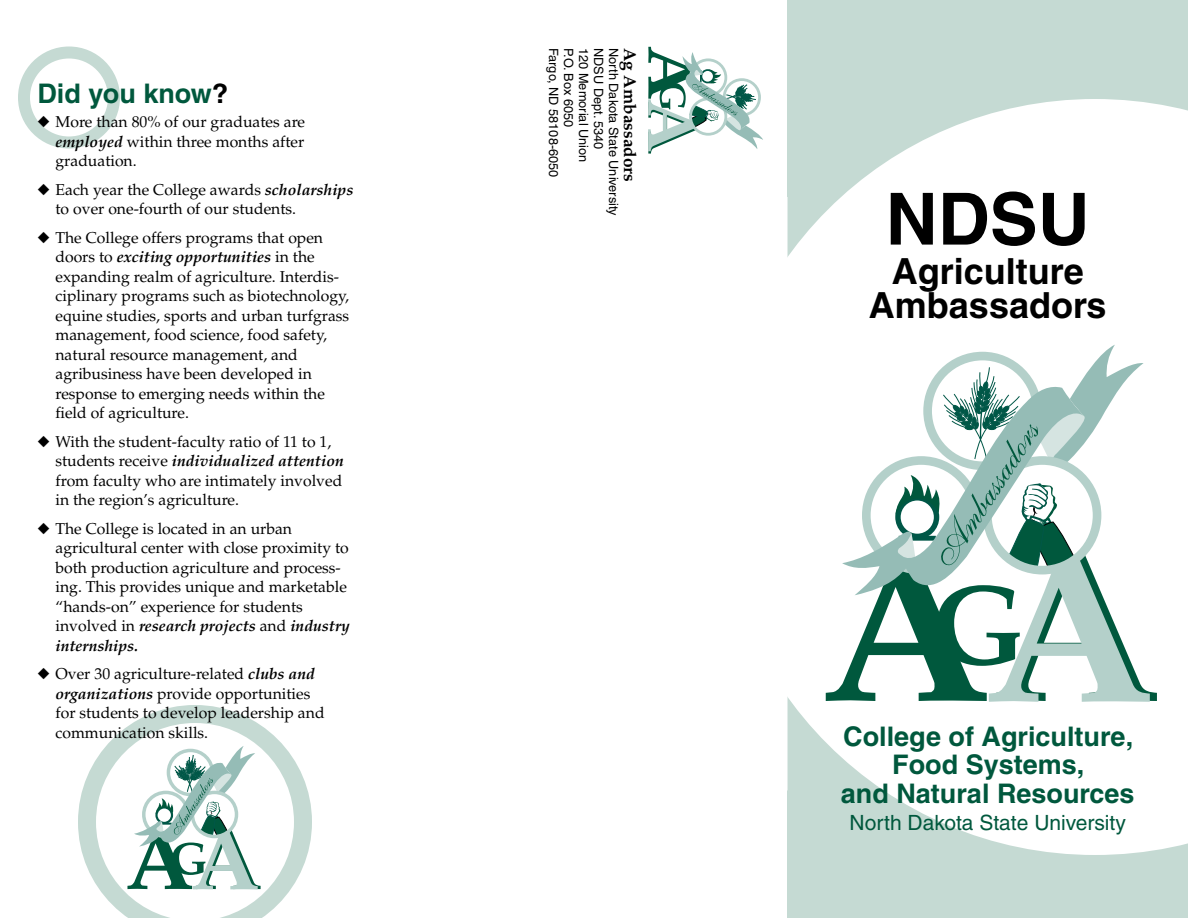
<style>
.page{position:relative;width:1188px;height:918px;background:#fff}
.page>*{position:absolute;margin:0;border:0;box-sizing:border-box;transform-origin:0 0}
.Headline{font:700 72px "Helvetica";color:#000}
.Headline-2{font:700 36px "Helvetica";color:#000}
.Subhead_1{font:700 27px/28.5px "Helvetica";color:#00583d;text-align:center}
.Subhead_2{font:21px "Helvetica";color:#00583d}
.Body_text{font:700 17.25px "Palatino";color:#000}
.Body_text-2{font:15.75px/19.5px "Palatino";color:#000}
.t1{font:12.75px "Helvetica";color:#000}
.s1{color:#000}
.s2{font-weight:700;font-style:italic}
</style>
<div class="page">
<div style="left:18px;top:46px;width:102px;height:102px;border:12px solid #c5dad3;border-radius:50%"></div>
<svg style="left:78px;top:705px;width:234px;height:213px"></svg>
<div style="left:788px;top:764px;width:49px;height:154px;background:#c5dad3"></div>
<div style="left:828px;top:806px;width:71px;height:112px;background:#c5dad3"></div>
<div style="left:890px;top:848px;width:98px;height:70px;background:#c5dad3"></div>
<div style="left:975px;top:873px;width:213px;height:45px;background:#c5dad3"></div>
<svg style="left:787px;top:54px;width:401px;height:846px"></svg>
<svg style="left:826px;top:345px;width:331px;height:357px"></svg>
<svg style="left:648px;top:47px;width:115px;height:107px"></svg>
<div style="left:664px;top:171px;width:124px;height:619px;background:#fff"></div>
<div style="left:788px;top:0;width:45px;height:196px;background:#c5dad3"></div>
<div style="left:825px;top:0;width:69px;height:152px;background:#c5dad3"></div>
<div style="left:888px;top:0;width:78px;height:111px;background:#c5dad3"></div>
<div style="left:957px;top:0;width:231px;height:80px;background:#c5dad3"></div>
<svg style="left:127px;top:746px;width:134px;height:143px"></svg>
<p class="Subhead_1" style="left:38px;top:79px;width:192px">Did you know<span class="s1">?</span></p>
<p class="Body_text-2" style="left:56px;top:113px;width:251px;text-align:justify;text-indent:-18px">◆ More than 80% of our graduates are <span class="s2">employed</span> within three months after graduation.</p>
<p class="Body_text-2" style="left:56px;top:180px;width:299px;text-indent:-18px">◆ Each year the College awards <span class="s2">scholarships </span>to over one-fourth of our students.</p>
<p class="Body_text-2" style="left:56px;top:228px;width:295px;text-indent:-18px">◆ The College offers programs that open doors to <span class="s2">exciting opportunities</span> in the expanding realm of agriculture. Interdis&shy;ciplinary programs such as biotechnology, equine studies, sports and urban turfgrass management, food science, food safety, natural resource management, and agribusiness have been developed in response to emerging needs within the field of agriculture.</p>
<p class="Body_text-2" style="left:56px;top:432px;width:290px;text-indent:-18px">◆ With the student-faculty ratio of 11 to 1, students receive <span class="s2">individualized attention </span>from faculty who are intimately involved in the region’s agriculture.</p>
<p class="Body_text-2" style="left:56px;top:519px;width:296px;text-indent:-18px">◆ The College is located in an urban agricultural center with close proximity to both production agriculture and process&shy;ing. This provides unique and marketable “hands-on” experience for students involved in <span class="s2">research projects</span> and <span class="s2">industry internships.</span></p>
<p class="Body_text-2" style="left:56px;top:665px;width:271px;text-indent:-18px">◆ Over 30 agriculture-related <span class="s2">clubs and organizations</span> provide opportunities for students to develop leadership and communication skills.</p>
<p class="t1" style="left:561px;top:48px;width:131px;rotate:90deg">Fargo, ND 58108-6050</p>
<p class="t1" style="left:576px;top:48px;width:80px;rotate:90deg">P.O. Box 6050</p>
<p class="t1" style="left:591px;top:48px;width:116px;rotate:90deg">120 Memorial Union</p>
<p class="t1" style="left:606px;top:48px;width:103px;rotate:90deg">NDSU Dept. 5340</p>
<p class="t1" style="left:621px;top:48px;width:169px;rotate:90deg">North Dakota State University</p>
<p class="Body_text" style="left:640px;top:48px;width:135px;rotate:90deg">Ag Ambassadors</p>
<p class="Headline" style="left:886px;top:175px;width:205px">NDSU</p>
<p class="Headline-2" style="left:892px;top:249px;width:194px">Agriculture</p>
<p class="Headline-2" style="left:869px;top:283px;width:239px">Ambassadors</p>
<p class="Subhead_1" style="left:841px;top:722px;width:295px">College of Agriculture,<br>Food Systems,<br>and Natural Resources</p>
<p class="Subhead_2" style="left:850px;top:810px;width:278px">North Dakota State University</p>
</div>
